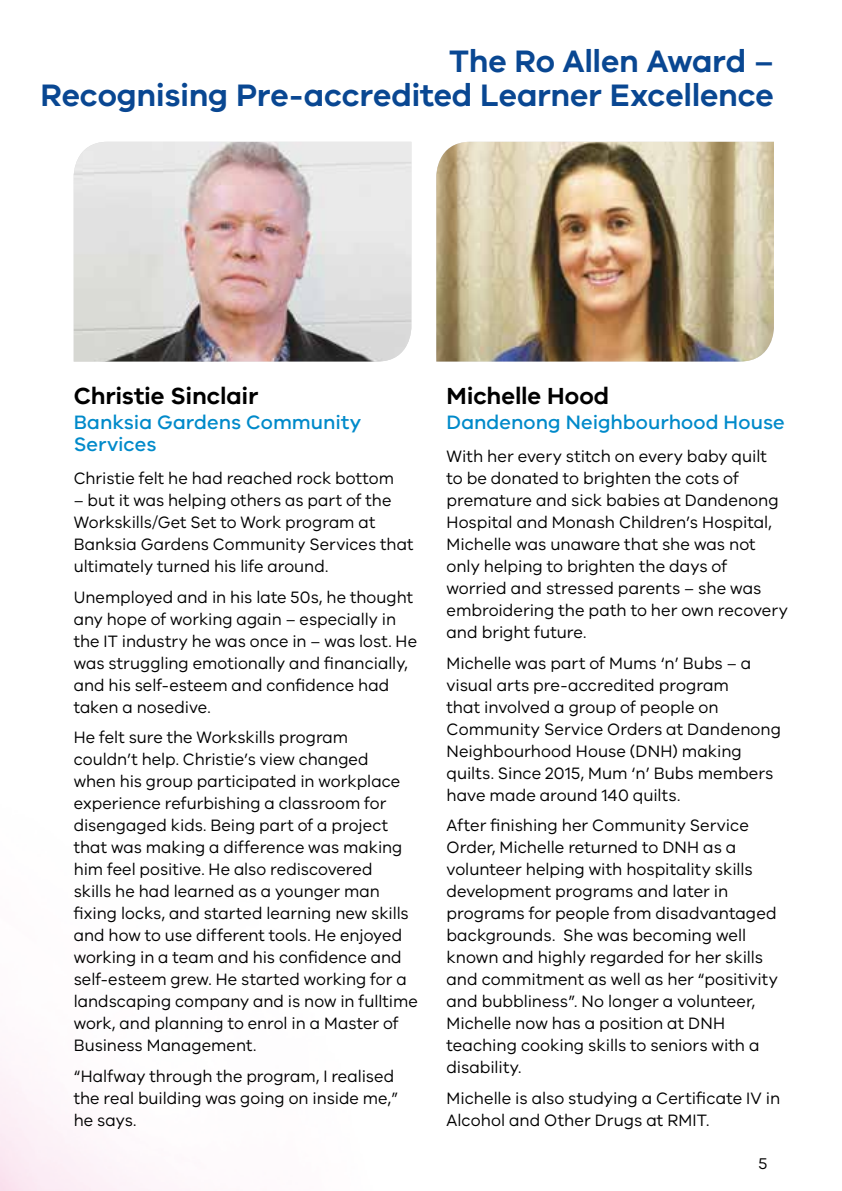
<style>
.page{position:relative;width:842px;height:1191px;background:#fff}
.page>*{position:absolute;margin:0;border:0;box-sizing:border-box;transform-origin:0 0}
.t1{font:600 32px/34px "VIC";letter-spacing:-.01em;color:#094792;text-align:right}
.t2{font:600 24px "VIC";letter-spacing:-.01em;color:#000}
.t3{font:500 20px/22px "VIC";color:#008aca}
.t4{font:17px/22px "VIC";color:#000;scale:.95 1}
.t5{font:17px/22px "VIC";color:#000;scale:.96 1}
.t6{font:16px "VIC";color:#000}
</style>
<div class="page">
<img style="left:74px;top:142px;width:337px;height:219px">
<img style="left:436px;top:142px;width:338px;height:219px">
<h1 class="t1" style="left:40px;top:43px;width:735px">The Ro Allen Award –<br>Recognising Pre-accredited Learner Excellence</h1>
<h2 class="t2" style="left:74px;top:381px;width:186px">Christie Sinclair</h2>
<p class="t3" style="left:74px;top:410px;width:289px">Banksia Gardens Community<br>Services</p>
<p class="t4" style="left:74px;top:467px;width:339px">Christie felt he had reached rock bottom</p>
<p class="t4" style="left:74px;top:489px;width:359px">– but it was helping others as part of the Workskills/Get Set to Work program at Banksia Gardens Community Services that ultimately turned his life around.</p>
<p class="t4" style="left:74px;top:585px;width:363px">Unemployed and in his late 50s, he thought any hope of working again – especially in the IT industry he was once in – was lost. He was struggling emotionally and financially, and his self-esteem and confidence had taken a nosedive.</p>
<p class="t4" style="left:74px;top:726px;width:364px">He felt sure the Workskills program<br>couldn’t help. Christie’s view changed<br>when his group participated in workplace experience refurbishing a classroom for disengaged kids. Being part of a project that was making a difference was making him feel positive. He also rediscovered<br>skills he had learned as a younger man fixing locks, and started learning new skills and how to use different tools. He enjoyed working in a team and his confidence and self-esteem grew. He started working for a landscaping company and is now in fulltime work, and planning to enrol in a Master of Business Management.</p>
<p class="t4" style="left:74px;top:1064px;width:343px">“Halfway through the program, I realised the real building was going on inside me,” he says.</p>
<h2 class="t2" style="left:446px;top:381px;width:164px">Michelle Hood</h2>
<p class="t3" style="left:446px;top:410px;width:340px">Dandenong Neighbourhood House</p>
<p class="t5" style="left:446px;top:445px;width:357px">With her every stitch on every baby quilt<br>to be donated to brighten the cots of premature and sick babies at Dandenong Hospital and Monash Children’s Hospital, Michelle was unaware that she was not only helping to brighten the days of worried and stressed parents – she was embroidering the path to her own recovery and bright future.</p>
<p class="t5" style="left:446px;top:651px;width:350px">Michelle was part of Mums ‘n’ Bubs – a visual arts pre-accredited program<br>that involved a group of people on Community Service Orders at Dandenong Neighbourhood House (DNH) making quilts. Since 2015, Mum ‘n’ Bubs members have made around 140 quilts.</p>
<p class="t5" style="left:446px;top:814px;width:347px">After finishing her Community Service Order, Michelle returned to DNH as a volunteer helping with hospitality skills development programs and later in programs for people from disadvantaged backgrounds. She was becoming well known and highly regarded for her skills and commitment as well as her “positivity and bubbliness”. No longer a volunteer, Michelle now has a position at DNH teaching cooking skills to seniors with a disability.</p>
<p class="t5" style="left:446px;top:1086px;width:349px">Michelle is also studying a Certificate IV in<br>Alcohol and Other Drugs at RMIT.</p>
<p class="t6" style="left:758px;top:1153px;width:10px">5</p>
</div>
